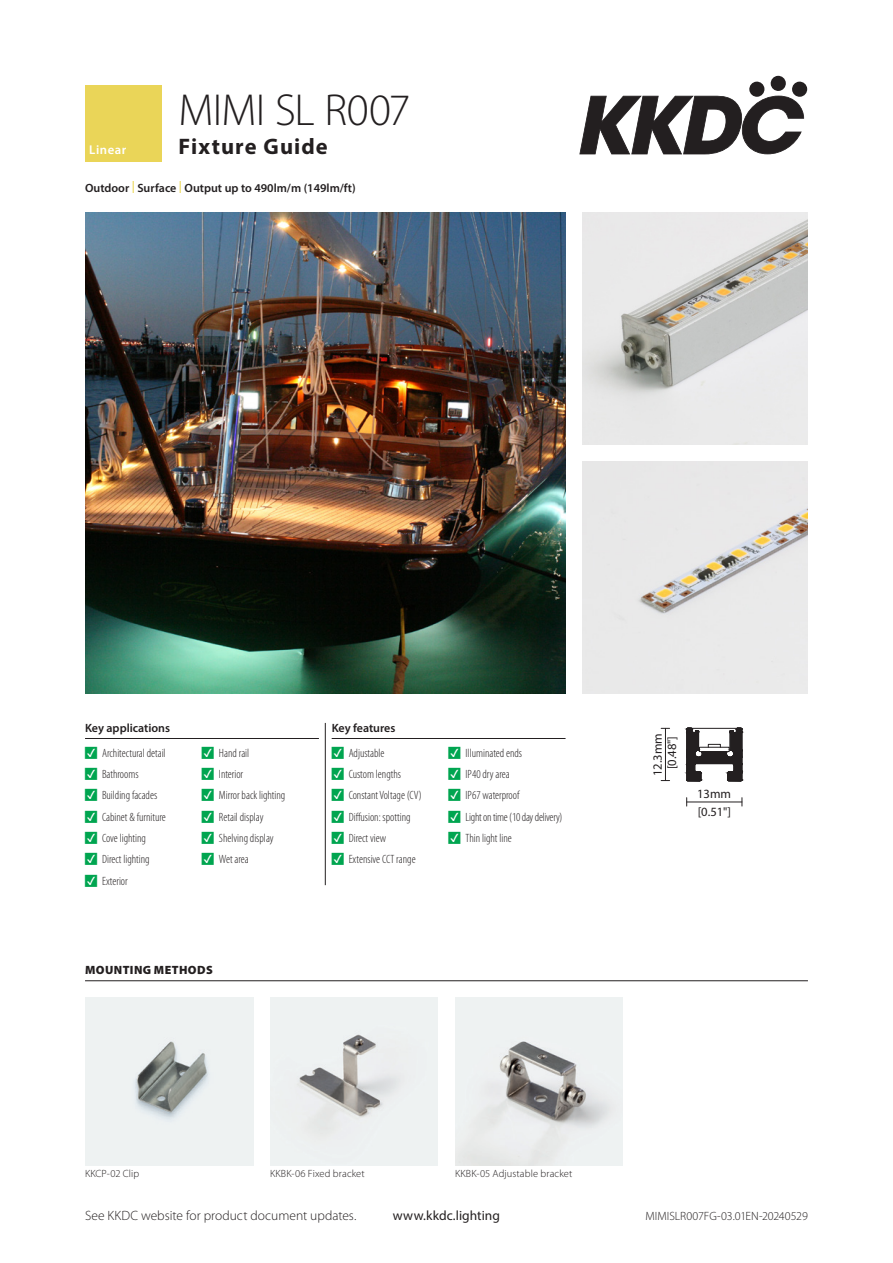
<style>
.page{position:relative;width:893px;height:1263px;background:#fff}
.page>*{position:absolute;margin:0;border:0;box-sizing:border-box;transform-origin:0 0}
.t1{font:300 45px "Myriad Pro";letter-spacing:-.015em;color:#231f20}
.t2{font:700 22.5px "Myriad Pro";letter-spacing:.05em;color:#231f20}
.t3{font:300 13.5px "Myriad Pro";color:#231f20}
.t4{font:13.5px "Myriad Pro";letter-spacing:.005em;color:#231f20}
.t5{font:600 12.75px "Myriad Pro";letter-spacing:.04em;color:#fff}
.t6{font:12.6px/14.2px "Myriad Pro";color:#231f20;text-align:center}
.t7{font:300 condensed 12px "Myriad Pro";color:#231f20}
.summary_points{font:600 12px "Myriad Pro";color:#231f20}
.t8{font:300 12px "Myriad Pro";letter-spacing:-.005em;color:#231f20}
.t9{font:300 condensed 12px "Myriad Pro";letter-spacing:-.02em;color:#231f20}
.Key_headings{font:600 12px "Myriad Pro";color:#231f20}
.mounting_methods_hea{font:900 12px "Myriad Pro";letter-spacing:.035em;color:#231f20}
.mounting_methods_tex{font:300 10.5px "Myriad Pro";letter-spacing:.01em;color:#231f20}
.s1{color:#ebd858}
.s2{color:#00a550}
</style>
<div class="page">
<svg style="left:579px;top:96px;width:225px;height:58px"></svg>
<svg style="left:749px;top:81px;width:16px;height:16px"></svg>
<div style="left:770px;top:76px;width:16px;height:15px;background:#231f20;border-radius:50%"></div>
<div style="left:792px;top:81px;width:15px;height:16px;background:#231f20;border-radius:50%"></div>
<div style="left:85px;top:85px;width:77px;height:77px;background:#ead558"></div>
<hr style="left:85px;top:980px;width:723px;height:1px;background:#231f20">
<svg style="left:85px;top:997px;width:538px;height:169px"></svg>
<img style="left:85px;top:997px;width:168px;height:168px">
<img style="left:270px;top:997px;width:168px;height:168px">
<img style="left:455px;top:997px;width:168px;height:168px">
<img style="left:85px;top:213px;width:481px;height:480px">
<img style="left:583px;top:213px;width:225px;height:231px">
<img style="left:583px;top:461px;width:225px;height:232px">
<hr style="left:665px;top:728px;width:1px;height:52px;background:#231f20">
<hr style="left:687px;top:802px;width:55px;height:1px;background:#231f20">
<svg style="left:686px;top:728px;width:57px;height:53px"></svg>
<hr style="left:325px;top:723px;width:1px;height:162px;background:#231f20">
<hr style="left:85px;top:738px;width:234px;height:1px;background:#231f20">
<hr style="left:332px;top:738px;width:234px;height:1px;background:#231f20">
<p class="t5" style="left:89px;top:142px;width:38px">Linear</p>
<h1 class="t1" style="left:179px;top:83px;width:233px">MIMI SL R007</h1>
<h2 class="t2" style="left:179px;top:132px;width:151px">Fixture Guide</h2>
<p class="summary_points" style="left:85px;top:180px;width:272px">Outdoor <span class="s1">|</span> Surface <span class="s1">|</span> Output up to 490lm/m (149lm/ft)</p>
<p class="Key_headings" style="left:85px;top:720px;width:87px">Key applications</p>
<p class="t7" style="left:85px;top:746px;width:82px"><span class="s2">•</span> Architectural detail</p>
<p class="t7" style="left:85px;top:768px;width:55px"><span class="s2">•</span> Bathrooms</p>
<p class="t7" style="left:85px;top:789px;width:74px"><span class="s2">•</span> Building facades</p>
<p class="t7" style="left:85px;top:810px;width:82px"><span class="s2">•</span> Cabinet &amp; furniture</p>
<p class="t7" style="left:85px;top:832px;width:62px"><span class="s2">•</span> Cove lighting</p>
<p class="t7" style="left:85px;top:853px;width:66px"><span class="s2">•</span> Direct lighting</p>
<p class="t7" style="left:85px;top:874px;width:44px"><span class="s2">•</span> Exterior</p>
<p class="t7" style="left:202px;top:746px;width:49px"><span class="s2">•</span> Hand rail</p>
<p class="t7" style="left:202px;top:768px;width:43px"><span class="s2">•</span> Interior</p>
<p class="t7" style="left:202px;top:789px;width:85px"><span class="s2">•</span> Mirror back lighting</p>
<p class="t7" style="left:202px;top:810px;width:63px"><span class="s2">•</span> Retail display</p>
<p class="t7" style="left:202px;top:832px;width:73px"><span class="s2">•</span> Shelving display</p>
<p class="t7" style="left:202px;top:853px;width:48px"><span class="s2">•</span> Wet area</p>
<p class="mounting_methods_hea" style="left:85px;top:962px;width:129px">MOUNTING METHODS</p>
<p class="Key_headings" style="left:332px;top:720px;width:65px">Key features</p>
<p class="t7" style="left:332px;top:746px;width:54px"><span class="s2">•</span> Adjustable</p>
<p class="t7" style="left:332px;top:768px;width:71px"><span class="s2">•</span> Custom lengths</p>
<p class="t7" style="left:332px;top:789px;width:92px"><span class="s2">•</span> Constant Voltage (CV)</p>
<p class="t7" style="left:332px;top:810px;width:80px"><span class="s2">•</span> Diffusion: spotting</p>
<p class="t7" style="left:332px;top:832px;width:56px"><span class="s2">•</span> Direct view</p>
<p class="t7" style="left:332px;top:853px;width:85px"><span class="s2">•</span> Extensive CCT range</p>
<p class="t7" style="left:449px;top:746px;width:75px"><span class="s2">•</span> Illuminated ends</p>
<p class="t7" style="left:449px;top:768px;width:63px"><span class="s2">•</span> IP40 dry area</p>
<p class="t7" style="left:449px;top:789px;width:72px"><span class="s2">•</span> IP67 waterproof</p>
<p class="t9" style="left:449px;top:810px;width:116px"><span class="s2">•</span> Light on time (10 day delivery)</p>
<p class="t7" style="left:449px;top:832px;width:65px"><span class="s2">•</span> Thin light line</p>
<p class="mounting_methods_tex" style="left:85px;top:1167px;width:56px">KKCP-02 Clip</p>
<p class="mounting_methods_tex" style="left:270px;top:1167px;width:96px">KKBK-06 Fixed bracket</p>
<p class="mounting_methods_tex" style="left:455px;top:1167px;width:119px">KKBK-05 Adjustable bracket</p>
<p class="t6" style="left:650px;top:776px;width:45px;rotate:-90deg">12.3mm [0.48"]</p>
<p class="t6" style="left:697px;top:784px;width:35px;line-height:18.6px;text-align:left">13mm [0.51"]</p>
<p class="t3" style="left:85px;top:1208px;width:273px">See KKDC website for product document updates.</p>
<p class="t4" style="left:393px;top:1207px;width:109px">www.kkdc.lighting</p>
<p class="t8" style="left:645px;top:1209px;width:164px">MIMISLR007FG-03.01EN-20240529</p>
</div>
